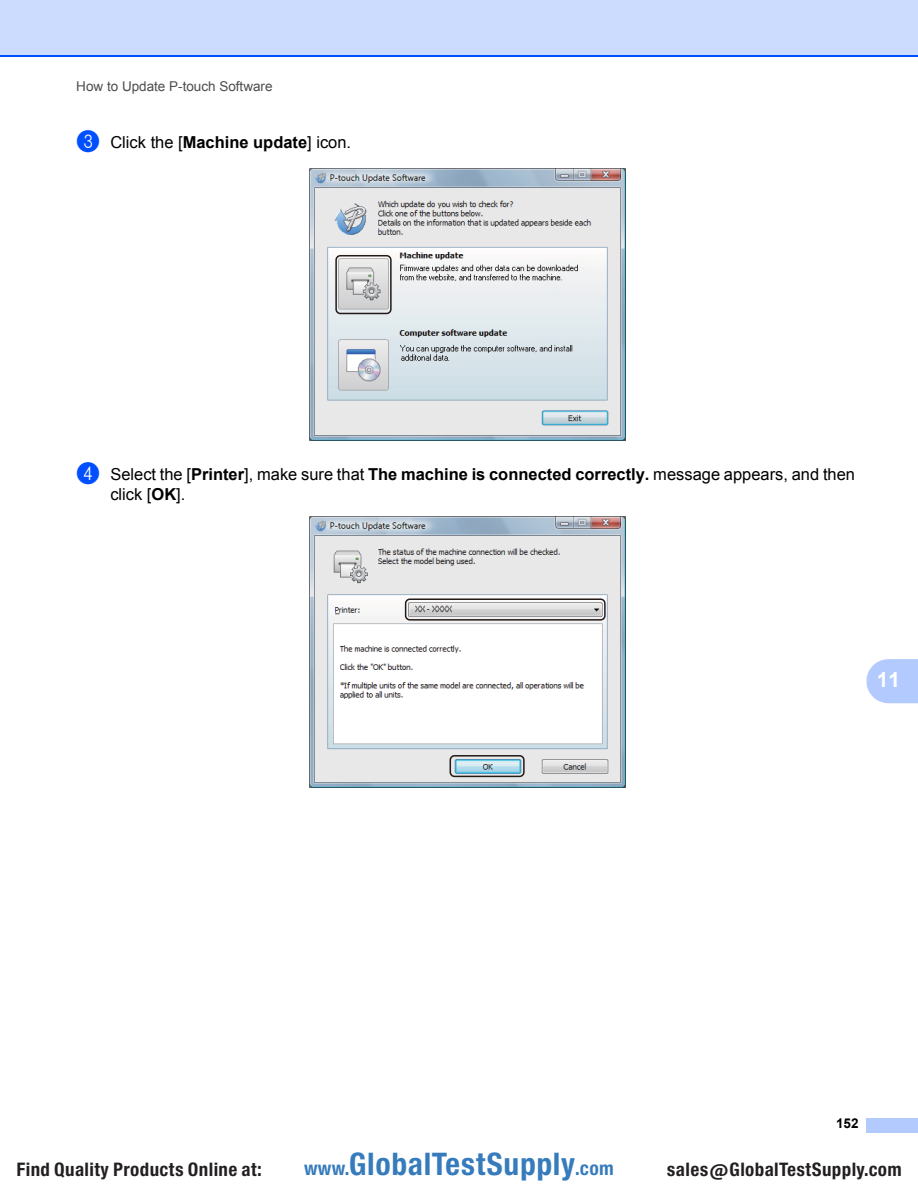
<style>
.page{position:relative;width:918px;height:1188px;background:#fff}
.page>*{position:absolute;margin:0;border:0;box-sizing:border-box;transform-origin:0 0}
.t1{font:29.7px "Europa Gro Nr 2 SBOP Bol Con";letter-spacing:.02em;color:#367bbc}
.t2{font:700 21px "Arial";color:#fff}
.t3{font:17.85px "Europa Gro Nr 2 SBOP Bol Con";letter-spacing:.02em;color:#231f20}
.t4{font:16.5px/19.5px "Arial";color:#000}
.t5{font:13.5px "Arial";color:#4d4d4d}
.t6{font:700 13.5px "Arial";color:#000}
.s1{font-family:"Brother Round Num";font-size:24px;color:#004fff}
.s2{font-weight:700}
.s3{font-size:18.3px}
</style>
<div class="page">
<div style="left:0;top:0;width:918px;height:56px;background:#ccdcff"></div>
<hr style="left:0;top:55px;width:918px;height:2px;background:#004fff">
<div style="left:867px;top:1119px;width:51px;height:13px;background:#b3caff"></div>
<hr style="left:867px;top:1118px;width:51px;height:2px;background:#b3caff">
<hr style="left:867px;top:1131px;width:51px;height:2px;background:#b3caff">
<svg style="left:867px;top:659px;width:51px;height:44px;background:#b9ceff"></svg>
<img style="left:309px;top:169px;width:317px;height:271px">
<div style="left:335px;top:255px;width:57px;height:59px;border:2px solid #231916;border-radius:4px"></div>
<img style="left:310px;top:516px;width:315px;height:272px">
<div style="left:405px;top:598px;width:201px;height:23px;border:2px solid #231916;border-radius:4px"></div>
<div style="left:450px;top:755px;width:75px;height:22px;border:2px solid #231916;border-radius:4px"></div>
<p class="t5" style="left:76px;top:78px;width:198px">How to Update P-touch Software</p>
<p class="t4" style="left:76px;top:132px;width:276px"><span class="s1">c</span> Click the [<span class="s2">Machine update</span>] icon.</p>
<p class="t4" style="left:110px;top:465px;width:746px;text-indent:-34px"><span class="s1">d</span> Select the [<span class="s2">Printer</span>], make sure that <span class="s2">The machine is connected correctly.</span> message appears, and then click [<span class="s2">OK</span>].</p>
<p class="t2" style="left:877px;top:668px;width:25px">11</p>
<p class="t6" style="left:836px;top:1116px;width:24px">152</p>
<p class="t3" style="left:16px;top:1159px;width:247px">Find Quality Products Online at:</p>
<h1 class="t1" style="left:304px;top:1147px;width:311px"><span class="s3">www.</span>GlobalTestSupply<span class="s3">.com</span></h1>
<p class="t3" style="left:667px;top:1159px;width:236px">sales@GlobalTestSupply.com</p>
</div>
